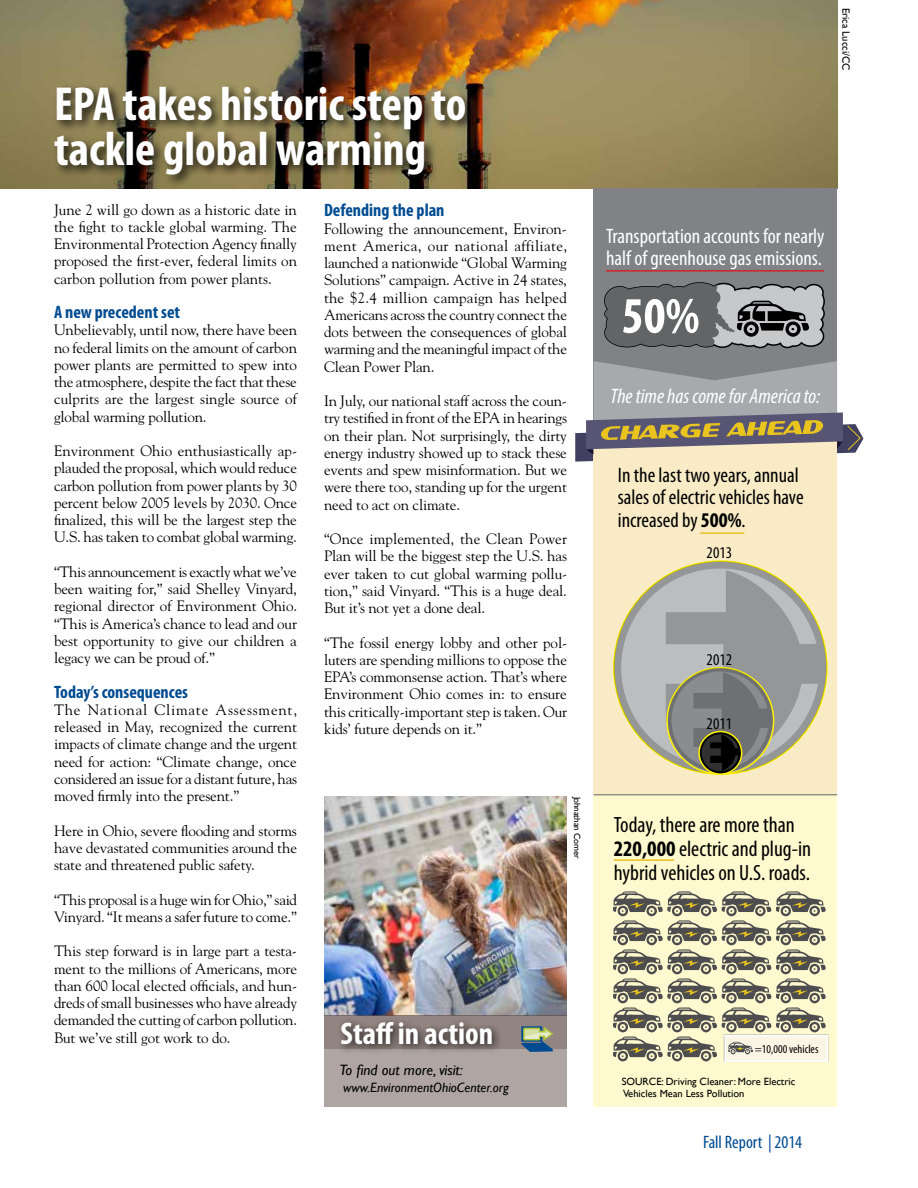
<style>
.page{position:relative;width:918px;height:1188px;background:#fff}
.page>*{position:absolute;margin:0;border:0;box-sizing:border-box;transform-origin:0 0}
.t1{font:700 condensed 48px/45px "Myriad Pro";color:#fff}
.t2{font:700 condensed 31.5px "Myriad Pro";color:#fff}
.t3{font:condensed 22.2px/23.7px "Myriad Pro";color:#000}
.t4{font:condensed 21px/22.5px "Myriad Pro";color:#000}
.t5{font:condensed 21px/22.5px "Myriad Pro";color:#fff}
.t6{font:italic condensed 21px "Myriad Pro";color:#fff}
.t7{font:700 condensed 18px "Myriad Pro";color:#004b91}
.t8{font:condensed 18px "Myriad Pro";color:#004b91}
.t9{font:condensed 16.5px "Myriad Pro";color:#000}
.t10{font:15px/17.2px "Goudy";letter-spacing:-.01em;color:#000;text-align:justify}
.t11{font:italic 15px "Gill Sans";color:#000}
.t12{font:italic 13.5px "Gill Sans";color:#000}
.t13{font:condensed 12px "Myriad Pro";color:#000}
.t14{font:10.5px/12px "Gill Sans";color:#000}
.t15{font:9px "Gill Sans";letter-spacing:-.02em;color:#000}
.s1{font-weight:700}
</style>
<div class="page">
<img style="left:0;top:0;width:837px;height:188px">
<div style="left:51px;top:83px;width:427px;height:105px;background:#000;opacity:.75"></div>
<div style="left:324px;top:1049px;width:243px;height:58px;background:#afa6a3"></div>
<img style="left:324px;top:796px;width:243px;height:220px">
<div style="left:324px;top:1016px;width:243px;height:33px;background:#928480"></div>
<div style="left:336px;top:1017px;width:166px;height:38px;background:#000;opacity:.75"></div>
<svg style="left:521px;top:1026px;width:32px;height:26px"></svg>
<div style="left:594px;top:188px;width:243px;height:919px;background:#808285"></div>
<div style="left:594px;top:794px;width:243px;height:313px;background:#fef9ce"></div>
<div style="left:594px;top:436px;width:243px;height:358px;background:#f8ebc6"></div>
<hr style="left:700px;top:532px;width:44px;height:2px;background:#e9c31e">
<hr style="left:614px;top:859px;width:60px;height:2px;background:#e9c31e">
<svg style="left:604px;top:282px;width:221px;height:67px;background:#868788"></svg>
<hr style="left:594px;top:794px;width:243px;height:1px;background:#636466">
<svg style="left:614px;top:561px;width:213px;height:213px"></svg>
<div style="left:698px;top:731px;width:44px;height:44px;border:2px solid #fff200;border-radius:50%"></div>
<div style="left:700px;top:733px;width:40px;height:40px;background:#000;border-radius:50%"></div>
<svg style="left:621px;top:569px;width:197px;height:202px;background:#a7a69d"></svg>
<hr style="left:606px;top:270px;width:218px;height:2px;background:#d2232a">
<svg style="left:613px;top:891px;width:215px;height:171px"></svg>
<svg style="left:575px;top:361px;width:288px;height:101px"></svg>
<h1 class="t1" style="left:54px;top:80px;width:414px">EPA takes historic step to tackle global warming</h1>
<p class="t10" style="left:54px;top:200px;width:245px">June 2 will go down as a historic date in the fight to tackle global warming. The Environmental Protection Agency finally proposed the first-ever, federal limits on carbon pollution from power plants.</p>
<p class="t7" style="left:54px;top:301px;width:128px">A new precedent set</p>
<p class="t10" style="left:54px;top:321px;width:245px">Unbelievably, until now, there have been no federal limits on the amount of carbon power plants are permitted to spew into the atmosphere, despite the fact that these culprits are the largest single source of global warming pollution.</p>
<p class="t10" style="left:54px;top:442px;width:245px">Environment Ohio enthusiastically ap&shy;plauded the proposal, which would reduce carbon pollution from power plants by 30 percent below 2005 levels by 2030. Once finalized, this will be the largest step the U.S. has taken to combat global warming.</p>
<p class="t10" style="left:54px;top:563px;width:245px">“This announcement is exactly what we’ve been waiting for,” said Shelley Vinyard, regional director of Environment Ohio. “This is America’s chance to lead and our best opportunity to give our children a legacy we can be proud of.”</p>
<p class="t7" style="left:54px;top:680px;width:136px">Today’s consequences</p>
<p class="t10" style="left:54px;top:701px;width:245px">The National Climate Assessment, released in May, recognized the current impacts of climate change and the urgent need for action: “Climate change, once considered an issue for a distant future, has moved firmly into the present.”</p>
<p class="t10" style="left:54px;top:821px;width:245px">Here in Ohio, severe flooding and storms have devastated communities around the state and threatened public safety.</p>
<p class="t10" style="left:54px;top:890px;width:245px">“This proposal is a huge win for Ohio,” said<br>Vinyard. “It means a safer future to come.”</p>
<p class="t10" style="left:54px;top:942px;width:245px">This step forward is in large part a testa&shy;ment to the millions of Americans, more than 600 local elected officials, and hun&shy;dreds of small businesses who have already demanded the cutting of carbon pollution.<br>But we’ve still got work to do.</p>
<p class="t7" style="left:324px;top:199px;width:122px">Defending the plan</p>
<p class="t10" style="left:324px;top:219px;width:245px">Following the announcement, Environ&shy;ment America, our national affiliate, launched a nationwide “Global Warming Solutions” campaign. Active in 24 states, the $2.4 million campaign has helped Americans across the country connect the dots between the consequences of global warming and the meaningful impact of the Clean Power Plan.</p>
<p class="t10" style="left:324px;top:392px;width:245px">In July, our national staff across the coun&shy;try testified in front of the EPA in hearings on their plan. Not surprisingly, the dirty energy industry showed up to stack these events and spew misinformation. But we were there too, standing up for the urgent need to act on climate.</p>
<p class="t10" style="left:324px;top:530px;width:245px">“Once implemented, the Clean Power Plan will be the biggest step the U.S. has ever taken to cut global warming pollu&shy;tion,” said Vinyard. “This is a huge deal.<br>But it’s not yet a done deal.</p>
<p class="t10" style="left:324px;top:633px;width:245px">“The fossil energy lobby and other pol&shy;luters are spending millions to oppose the EPA’s commonsense action. That’s where Environment Ohio comes in: to ensure this critically-important step is taken. Our kids’ future depends on it.”</p>
<p class="t15" style="left:583px;top:796px;width:63px;rotate:90deg">Johnathan Comer</p>
<h2 class="t2" style="left:340px;top:1014px;width:154px">Staff in action</h2>
<p class="t11" style="left:339px;top:1061px;width:125px">To find out more, visit:</p>
<p class="t12" style="left:343px;top:1080px;width:167px">www.EnvironmentOhioCenter.org</p>
<p class="t14" style="left:852px;top:8px;width:65px;rotate:90deg">Erica Lucci/CC</p>
<h3 class="t5" style="left:606px;top:224px;width:220px">Transportation accounts for nearly half of greenhouse gas emissions.</h3>
<h3 class="t6" style="left:610px;top:383px;width:211px">The time has come for America to:</h3>
<h3 class="t4" style="left:618px;top:463px;width:187px">In the last two years, annual sales of electric vehicles have increased by <span class="s1">500%</span>.</h3>
<p class="t9" style="left:707px;top:542px;width:27px">2013</p>
<p class="t9" style="left:707px;top:649px;width:27px">2012</p>
<p class="t9" style="left:707px;top:714px;width:27px">2011</p>
<h3 class="t3" style="left:614px;top:813px;width:199px">Today, there are more than<br><span class="s1">220,000</span> electric and plug-in hybrid vehicles on U.S. roads.</h3>
<p class="t13" style="left:755px;top:1042px;width:65px">=10,000 vehicles</p>
<p class="t14" style="left:622px;top:1075px;width:175px">SOURCE: Driving Cleaner: More Electric<br>Vehicles Mean Less Pollution</p>
<p class="t8" style="left:703px;top:1131px;width:101px">Fall Report | 2014</p>
</div>
